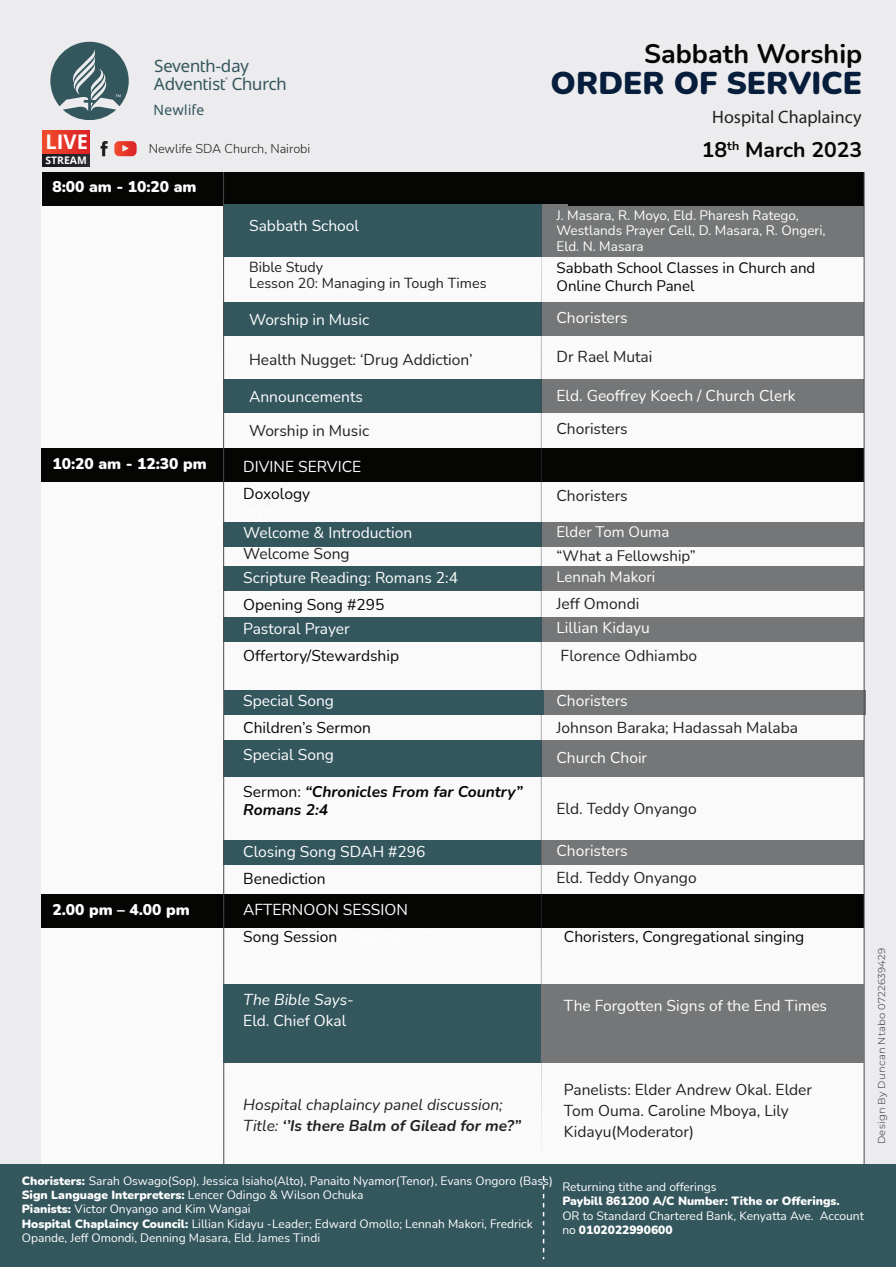
<style>
.page{position:relative;width:896px;height:1267px;background:#ececee}
.page>*{position:absolute;margin:0;border:0;box-sizing:border-box;transform-origin:0 0}
.t1{font:900 31.5px "Nunito";color:#061e3c}
.t2{font:700 26.85px "Nunito";color:#050504}
.t3{font:700 21.15px "Nunito";color:#050504}
.t4{font:700 20.1px "Open Sans";color:#fff}
.t5{font:18px "Myriad Pro";color:#231f20}
.t6{font:16.95px/18.1px "Advent Sans Logo";color:#34565d}
.t7{font:15.6px "Nunito";color:#fff}
.t8{font:15.6px/21px "Nunito";color:#231f20}
.t9{font:15.6px "Nunito";color:#050504}
.t10{font:italic 15.6px/21px "Nunito";color:#231f20}
.t11{font:900 15.6px "Nunito";color:#fff}
.t12{font:italic 700 15.6px/18px "Nunito";color:#050504}
.t13{font:italic 15.6px "Nunito";color:#fff}
.t14{font:15px/18.6px "Nunito";color:#050504}
.t15{font:15px "Nunito";color:#fff}
.t16{font:15px "Nunito";color:#231f20}
.t17{font:14.25px/15.6px "Nunito";color:#231f20}
.t18{font:14.25px "Advent Sans Logo";letter-spacing:.035em;color:#34565d}
.t19{font:13.5px/15.6px "Nunito";color:#fff}
.t20{font:300 12.6px "Nunito";color:#231f20}
.t21{font:12px/14.4px "Nunito";color:#fff}
.t22{font:900 12px "Nunito";color:#fff}
.t23{font:700 10.35px "Open Sans";color:#fff}
.t24{font:9.9px "Montserrat";letter-spacing:.02em;color:#575a5b}
.s1{font-weight:400;font-style:normal}
.s2{font-weight:700}
.s3{font-weight:900}
</style>
<div class="page">
<div style="left:42px;top:172px;width:822px;height:1004px;background:#fff"></div>
<svg style="left:50px;top:42px;width:79px;height:78px"></svg>
<div style="left:42px;top:172px;width:181px;height:33px;background:#050504"></div>
<div style="left:223px;top:172px;width:345px;height:33px;background:#050504"></div>
<div style="left:223px;top:303px;width:320px;height:33px;background:#34565d"></div>
<div style="left:543px;top:303px;width:321px;height:33px;background:#747677"></div>
<div style="left:223px;top:380px;width:320px;height:33px;background:#34565d"></div>
<div style="left:223px;top:522px;width:320px;height:24px;background:#34565d"></div>
<div style="left:223px;top:566px;width:320px;height:24px;background:#34565d"></div>
<div style="left:223px;top:617px;width:320px;height:24px;background:#34565d"></div>
<div style="left:224px;top:690px;width:320px;height:24px;background:#34565d"></div>
<div style="left:223px;top:740px;width:320px;height:37px;background:#34565d"></div>
<div style="left:223px;top:840px;width:318px;height:24px;background:#34565d"></div>
<div style="left:543px;top:522px;width:321px;height:24px;background:#747677"></div>
<div style="left:543px;top:566px;width:321px;height:24px;background:#747677"></div>
<div style="left:543px;top:617px;width:321px;height:24px;background:#747677"></div>
<div style="left:544px;top:690px;width:321px;height:24px;background:#747677"></div>
<div style="left:543px;top:740px;width:321px;height:37px;background:#747677"></div>
<div style="left:541px;top:840px;width:323px;height:24px;background:#747677"></div>
<div style="left:543px;top:380px;width:321px;height:33px;background:#747677"></div>
<div style="left:223px;top:205px;width:320px;height:52px;background:#34565d"></div>
<div style="left:543px;top:205px;width:321px;height:52px;background:#747677"></div>
<div style="left:568px;top:172px;width:296px;height:33px;background:#050504"></div>
<div style="left:42px;top:448px;width:822px;height:33px;background:#050504"></div>
<div style="left:42px;top:894px;width:822px;height:33px;background:#050504"></div>
<svg style="left:541px;top:204px;width:1px;height:946px"></svg>
<hr style="left:223px;top:172px;width:1px;height:992px;background:#484b4d">
<hr style="left:863px;top:172px;width:1px;height:992px;background:#484b4d">
<div style="left:223px;top:984px;width:318px;height:78px;background:#34565d"></div>
<div style="left:541px;top:984px;width:322px;height:78px;background:#747677"></div>
<div style="left:0;top:1164px;width:896px;height:103px;background:#34565d"></div>
<svg style="left:543px;top:1176px;width:1px;height:83px"></svg>
<svg style="left:101px;top:141px;width:7px;height:15px"></svg>
<svg style="left:114px;top:141px;width:23px;height:15px"></svg>
<div style="left:43px;top:131px;width:47px;height:23px;background:linear-gradient(to right,#f14c2c,#da2026)"></div>
<div style="left:43px;top:154px;width:47px;height:12px;background:#21222a"></div>
<h3 class="t4" style="left:46px;top:128px;width:44px">LIVE</h3>
<p class="t23" style="left:46px;top:153px;width:43px">STREAM</p>
<h3 class="t6" style="left:154px;top:57px;width:134px">Seventh-day<br>Adventist® Church</h3>
<p class="t18" style="left:153px;top:99px;width:52px">Newlife</p>
<p class="t20" style="left:149px;top:140px;width:163px">Newlife SDA Church, Nairobi</p>
<h3 class="t11" style="left:52px;top:176px;width:146px">8:00 am - 10:20 am</h3>
<h3 class="t11" style="left:52px;top:452px;width:156px">10:20 am - 12:30 pm</h3>
<h3 class="t7" style="left:249px;top:215px;width:112px">Sabbath School</h3>
<p class="t17" style="left:249px;top:259px;width:239px">Bible Study<br>Lesson 20: Managing in Tough Times</p>
<h3 class="t7" style="left:249px;top:309px;width:122px">Worship in Music</h3>
<h3 class="t8" style="left:249px;top:348px;width:225px">Health Nugget: ‘Drug Addiction’</h3>
<h3 class="t7" style="left:249px;top:386px;width:115px">Announcements</h3>
<h3 class="t8" style="left:249px;top:419px;width:122px">Worship in Music</h3>
<h3 class="t7" style="left:243px;top:456px;width:119px">DIVINE SERVICE</h3>
<h3 class="t9" style="left:243px;top:483px;width:68px">Doxology</h3>
<h3 class="t7" style="left:243px;top:522px;width:171px">Welcome &amp; Introduction</h3>
<h3 class="t8" style="left:243px;top:543px;width:108px">Welcome Song</h3>
<h3 class="t7" style="left:243px;top:567px;width:216px">Scripture Reading: Romans 2:4</h3>
<h3 class="t9" style="left:243px;top:594px;width:143px">Opening Song #295</h3>
<h3 class="t7" style="left:243px;top:618px;width:108px">Pastoral Prayer</h3>
<h3 class="t9" style="left:243px;top:645px;width:157px">Offertory/Stewardship</h3>
<h3 class="t7" style="left:243px;top:690px;width:92px">Special Song</h3>
<h3 class="t9" style="left:243px;top:717px;width:129px">Children’s Sermon</h3>
<h3 class="t7" style="left:243px;top:744px;width:92px">Special Song</h3>
<h3 class="t12" style="left:243px;top:781px;width:281px"><span class="s1">Sermon:</span> “Chronicles From far Country”<br>Romans 2:4</h3>
<h3 class="t7" style="left:243px;top:840px;width:184px">Closing Song SDAH #296</h3>
<h3 class="t9" style="left:243px;top:867px;width:84px">Benediction</h3>
<h3 class="t11" style="left:52px;top:898px;width:139px">2.00 pm – 4.00 pm</h3>
<h3 class="t7" style="left:243px;top:898px;width:166px">AFTERNOON SESSION</h3>
<h3 class="t13" style="left:243px;top:988px;width:112px">The Bible Says-</h3>
<h3 class="t7" style="left:243px;top:1009px;width:105px">Eld. Chief Okal</h3>
<h3 class="t10" style="left:243px;top:1093px;width:279px">Hospital chaplaincy panel discussion;<br>Title: <span class="s2">‘’Is there Balm of Gilead for me?”</span></h3>
<h2 class="t2" style="left:644px;top:34px;width:220px">Sabbath Worship</h2>
<h1 class="t1" style="left:550px;top:61px;width:313px">ORDER OF SERVICE</h1>
<h3 class="t5" style="left:712px;top:105px;width:151px">Hospital Chaplaincy</h3>
<h3 class="t3" style="left:701px;top:134px;width:162px">18<sup>th</sup> March 2023</h3>
<p class="t19" style="left:556px;top:207px;width:270px">J. Masara, R. Moyo, Eld. Pharesh Ratego,<br>Westlands Prayer Cell, D. Masara, R. Ongeri,<br>Eld. N. Masara</p>
<p class="t14" style="left:556px;top:257px;width:260px">Sabbath School Classes in Church and<br>Online Church Panel</p>
<h3 class="t7" style="left:556px;top:306px;width:73px">Choristers</h3>
<h3 class="t8" style="left:556px;top:345px;width:97px">Dr Rael Mutai</h3>
<h3 class="t7" style="left:556px;top:384px;width:241px">Eld. Geoffrey Koech / Church Clerk</h3>
<h3 class="t8" style="left:556px;top:417px;width:73px">Choristers</h3>
<h3 class="t8" style="left:556px;top:485px;width:73px">Choristers</h3>
<p class="t15" style="left:556px;top:521px;width:114px">Elder Tom Ouma</p>
<p class="t16" style="left:556px;top:546px;width:141px">“What a Fellowship”</p>
<p class="t15" style="left:556px;top:567px;width:100px">Lennah Makori</p>
<h3 class="t8" style="left:556px;top:593px;width:84px">Jeff Omondi</h3>
<h3 class="t7" style="left:556px;top:617px;width:95px">Lillian Kidayu</h3>
<h3 class="t8" style="left:560px;top:644px;width:138px">Florence Odhiambo</h3>
<h3 class="t7" style="left:556px;top:689px;width:73px">Choristers</h3>
<h3 class="t8" style="left:556px;top:716px;width:243px">Johnson Baraka; Hadassah Malaba</h3>
<h3 class="t7" style="left:556px;top:746px;width:92px">Church Choir</h3>
<h3 class="t8" style="left:556px;top:797px;width:142px">Eld. Teddy Onyango</h3>
<h3 class="t7" style="left:556px;top:839px;width:73px">Choristers</h3>
<h3 class="t8" style="left:556px;top:866px;width:142px">Eld. Teddy Onyango</h3>
<h3 class="t9" style="left:564px;top:925px;width:242px">Choristers, Congregational singing</h3>
<h3 class="t7" style="left:564px;top:994px;width:265px">The Forgotten Signs of the End Times</h3>
<h3 class="t8" style="left:564px;top:1078px;width:250px">Panelists: Elder Andrew Okal. Elder<br>Tom Ouma. Caroline Mboya, Lily<br>Kidayu(Moderator)</h3>
<p class="t21" style="left:22px;top:1172px;width:532px"><span class="s3">Choristers:</span> Sarah Oswago(Sop), Jessica Isiaho(Alto), Panaito Nyamor(Tenor), Evans Ongoro (Bass)<br><span class="s3">Sign Language Interpreters:</span> Lencer Odingo &amp; Wilson Ochuka<br><span class="s3">Pianists:</span> Victor Onyango and Kim Wangai<br><span class="s3">Hospital Chaplaincy Council:</span> Lillian Kidayu -Leader; Edward Omollo; Lennah Makori, Fredrick Opande, Jeff Omondi, Denning Masara, Eld. James Tindi</p>
<p class="t21" style="left:562px;top:1179px;width:156px">Returning tithe and offerings</p>
<p class="t22" style="left:562px;top:1192px;width:279px">Paybill 861200 A/C Number: Tithe or Offerings.</p>
<p class="t21" style="left:562px;top:1207px;width:303px">OR to Standard Chartered Bank, Kenyatta Ave. Account no <span class="s3">0102022990600</span></p>
<p class="t24" style="left:875px;top:1144px;width:197px;rotate:-90deg">Design By Duncan Ntabo 0722639429</p>
</div>
